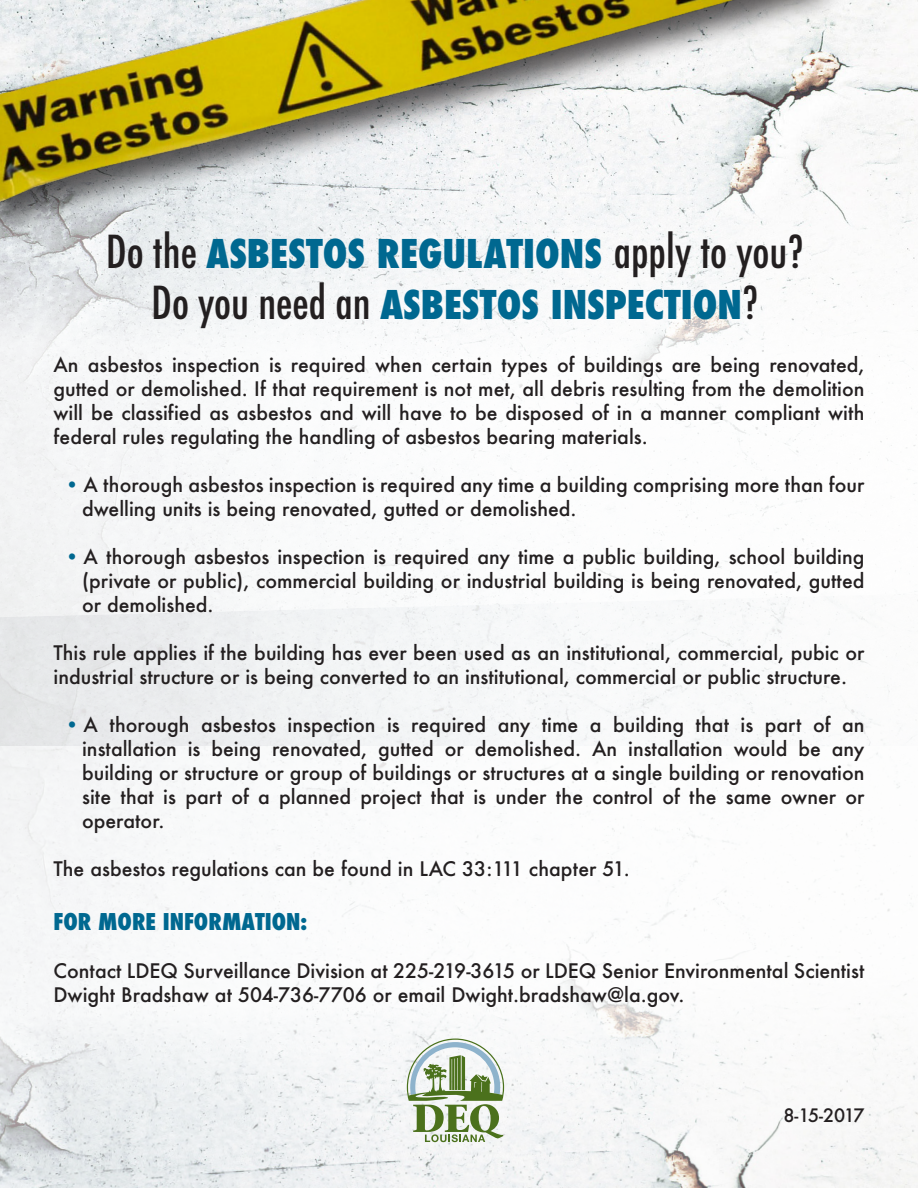
<style>
.page{position:relative;width:918px;height:1188px;background:#fff}
.page>*{position:absolute;margin:0;border:0;box-sizing:border-box;transform-origin:0 0}
.t1{font:800 condensed 38.55px/50.7px "Futura";color:#006890;text-align:center}
.t2{font:800 condensed 22.5px "Futura";color:#006890}
.t3{font:500 19.5px/24px "Futura";color:#231f20;text-align:justify}
.t4{font:500 18px "Futura";letter-spacing:-.08em;color:#231f20}
.s1{font-weight:500;font-size:44.25px;color:#231f20}
.s2{color:#006890}
</style>
<div class="page">
<img style="left:0;top:746px;width:918px;height:442px">
<img style="left:0;top:0;width:918px;height:746px">
<img style="left:0;top:0;width:859px;height:254px">
<img style="left:0;top:0;width:839px;height:213px">
<svg style="left:370px;top:1039px;width:173px;height:108px"></svg>
<h1 class="t1" style="left:106px;top:229px;width:699px"><span class="s1">Do the</span> ASBESTOS REGULATIONS <span class="s1">apply to you?<br>Do you need an</span> ASBESTOS INSPECTION<span class="s1">?</span></h1>
<p class="t3" style="left:53px;top:353px;width:813px">An asbestos inspection is required when certain types of buildings are being renovated, gutted or demolished. If that requirement is not met, all debris resulting from the demolition will be classified as asbestos and will have to be disposed of in a manner compliant with federal rules regulating the handling of asbestos bearing materials.</p>
<p class="t3" style="left:82px;top:473px;width:784px;text-indent:-17px"><span class="s2">•</span> A thorough asbestos inspection is required any time a building comprising more than four dwelling units is being renovated, gutted or demolished.</p>
<p class="t3" style="left:82px;top:545px;width:784px;text-indent:-17px"><span class="s2">•</span> A thorough asbestos inspection is required any time a public building, school building (private or public), commercial building or industrial building is being renovated, gutted or demolished.</p>
<p class="t3" style="left:53px;top:641px;width:812px">This rule applies if the building has ever been used as an institutional, commercial, pubic or industrial structure or is being converted to an institutional, commercial or public structure.</p>
<p class="t3" style="left:82px;top:713px;width:784px;text-indent:-17px"><span class="s2">•</span> A thorough asbestos inspection is required any time a building that is part of an installation is being renovated, gutted or demolished. An installation would be any building or structure or group of buildings or structures at a single building or renovation site that is part of a planned project that is under the control of the same owner or operator.</p>
<p class="t3" style="left:53px;top:857px;width:578px">The asbestos regulations can be found in LAC 33:111 chapter 51.</p>
<p class="t2" style="left:53px;top:907px;width:255px">FOR MORE INFORMATION:</p>
<p class="t3" style="left:53px;top:959px;width:812px">Contact LDEQ Surveillance Division at 225-219-3615 or LDEQ Senior Environmental Scientist<br>Dwight Bradshaw at 504-736-7706 or email Dwight.bradshaw@la.gov.</p>
<p class="t4" style="left:783px;top:1103px;width:83px">8-15-2017</p>
</div>
